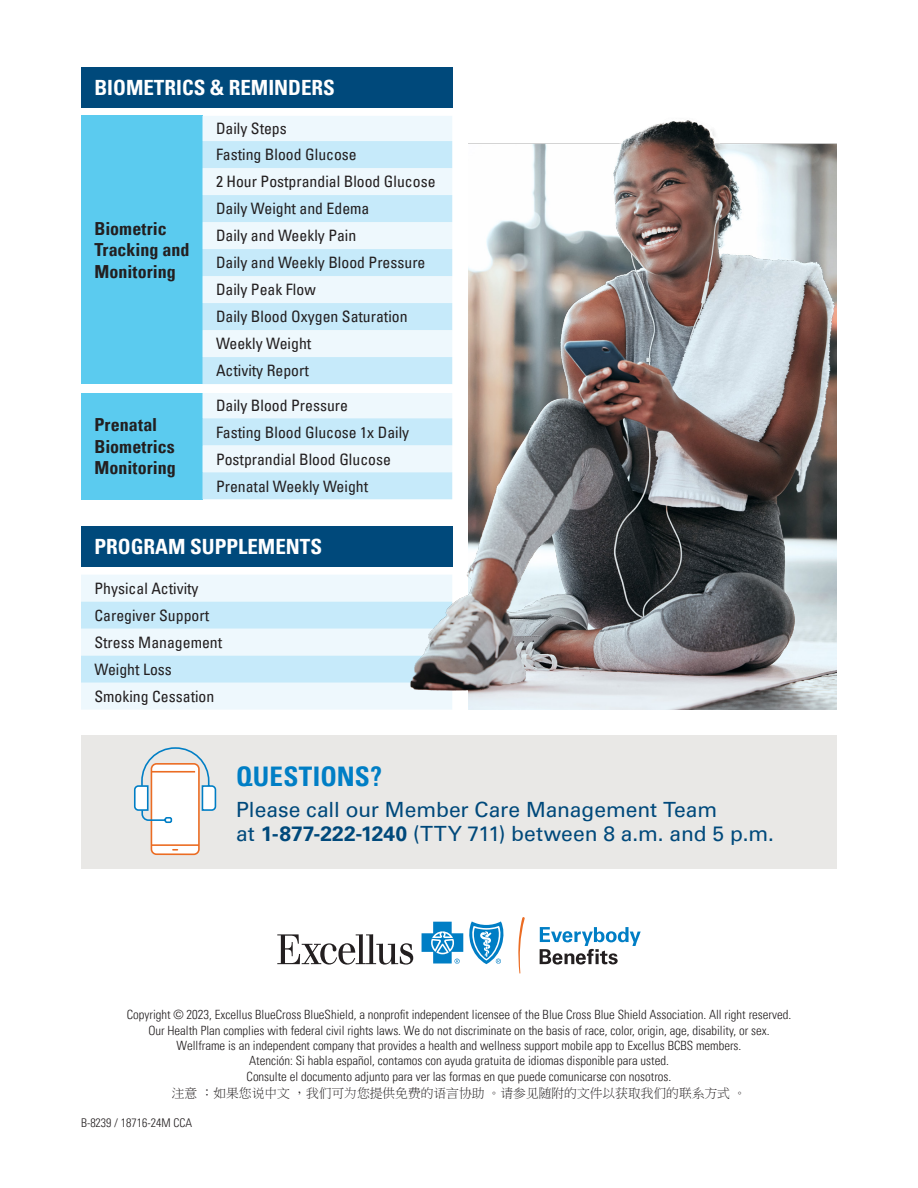
<style>
.page{position:relative;width:918px;height:1188px;background:#fff}
.page>*{position:absolute;margin:0;border:0;box-sizing:border-box;transform-origin:0 0}
.t1{font:700 condensed 27px "Univers LT Pro";letter-spacing:.005em;color:#007ec5}
.t2{font:21px/24px "Univers LT Pro 55 Roman";color:#00497b}
.t3{font:700 condensed 21px "Univers LT Pro";color:#fff}
.t4{font:700 condensed 18px/21.6px "Univers LT Pro";color:#231f20}
.t5{font:condensed 15.75px "Univers LT Pro";color:#231f20}
.t6{font:300 condensed 12.75px/15.3px "Univers LT Pro";color:#231f20}
.t7{font:12.75px "P Ming Li U";color:#231f20}
.t8{font:300 condensed 12px "Univers LT Pro";color:#231f20}
.s1{font-family:"Univers LT Pro 65";font-weight:700}
</style>
<div class="page">
<div style="left:81px;top:526px;width:371px;height:41px;background:#00497b"></div>
<div style="left:81px;top:575px;width:322px;height:135px;background:#eef8fd"></div>
<svg style="left:81px;top:602px;width:322px;height:81px;background:#d3eefb"></svg>
<div style="left:81px;top:68px;width:371px;height:40px;background:#00497b"></div>
<div style="left:81px;top:116px;width:121px;height:268px;background:#5bcbef"></div>
<div style="left:202px;top:116px;width:201px;height:25px;background:#eef8fd"></div>
<svg style="left:202px;top:141px;width:201px;height:243px;background:#d6effb"></svg>
<div style="left:81px;top:393px;width:121px;height:106px;background:#5bcbef"></div>
<svg style="left:202px;top:393px;width:201px;height:106px;background:#d9f0fb"></svg>
<div style="left:81px;top:735px;width:756px;height:134px;background:#e9e8e6"></div>
<svg style="left:518px;top:917px;width:7px;height:57px"></svg>
<svg style="left:540px;top:927px;width:101px;height:38px"></svg>
<svg style="left:277px;top:934px;width:136px;height:31px"></svg>
<svg style="left:422px;top:921px;width:82px;height:43px"></svg>
<img style="left:403px;top:86px;width:434px;height:624px">
<div style="left:151px;top:764px;width:48px;height:90px;background:#fff;border-radius:5px"></div>
<div style="left:151px;top:763px;width:49px;height:92px;border:2px solid #eb6c23;border-radius:5px"></div>
<hr style="left:152px;top:844px;width:47px;height:2px;background:#eb6c23">
<svg style="left:134px;top:747px;width:83px;height:77px"></svg>
<p class="t3" style="left:94px;top:75px;width:242px">BIOMETRICS &amp; REMINDERS</p>
<p class="t4" style="left:94px;top:217px;width:97px">Biometric<br>Tracking and<br>Monitoring</p>
<p class="t4" style="left:94px;top:414px;width:83px">Prenatal<br>Biometrics<br>Monitoring</p>
<p class="t5" style="left:216px;top:119px;width:72px">Daily Steps</p>
<p class="t5" style="left:216px;top:145px;width:142px">Fasting Blood Glucose</p>
<p class="t5" style="left:216px;top:172px;width:221px">2 Hour Postprandial Blood Glucose</p>
<p class="t5" style="left:216px;top:199px;width:155px">Daily Weight and Edema</p>
<p class="t5" style="left:216px;top:226px;width:142px">Daily and Weekly Pain</p>
<p class="t5" style="left:216px;top:253px;width:211px">Daily and Weekly Blood Pressure</p>
<p class="t5" style="left:216px;top:280px;width:101px">Daily Peak Flow</p>
<p class="t5" style="left:216px;top:307px;width:193px">Daily Blood Oxygen Saturation</p>
<p class="t5" style="left:216px;top:334px;width:97px">Weekly Weight</p>
<p class="t5" style="left:216px;top:361px;width:94px">Activity Report</p>
<p class="t5" style="left:216px;top:396px;width:134px">Daily Blood Pressure</p>
<p class="t5" style="left:216px;top:422px;width:195px">Fasting Blood Glucose 1x Daily</p>
<p class="t5" style="left:216px;top:449px;width:176px">Postprandial Blood Glucose</p>
<p class="t5" style="left:216px;top:476px;width:154px">Prenatal Weekly Weight</p>
<p class="t3" style="left:94px;top:534px;width:229px">PROGRAM SUPPLEMENTS</p>
<p class="t5" style="left:94px;top:578px;width:106px">Physical Activity</p>
<p class="t5" style="left:94px;top:605px;width:116px">Caregiver Support</p>
<p class="t5" style="left:94px;top:632px;width:129px">Stress Management</p>
<p class="t5" style="left:94px;top:659px;width:79px">Weight Loss</p>
<p class="t5" style="left:94px;top:686px;width:121px">Smoking Cessation</p>
<p class="t1" style="left:236px;top:760px;width:147px">QUESTIONS?</p>
<p class="t2" style="left:236px;top:797px;width:539px">Please call our Member Care Management Team<br>at <span class="s1">1-877-222-1240</span> (TTY 711) between 8 a.m. and 5 p.m.</p>
<p class="t6" style="left:127px;top:1006px;width:666px">Copyright © 2023, Excellus BlueCross BlueShield, a nonprofit independent licensee of the Blue Cross Blue Shield Association. All right reserved.</p>
<p class="t6" style="left:148px;top:1022px;width:623px">Our Health Plan complies with federal civil rights laws. We do not discriminate on the basis of race, color, origin, age, disability, or sex.</p>
<p class="t6" style="left:177px;top:1037px;width:566px">Wellframe is an independent company that provides a health and wellness support mobile app to Excellus BCBS members.</p>
<p class="t6" style="left:247px;top:1052px;width:426px">Atención: Si habla español, contamos con ayuda gratuita de idiomas disponible para usted.<br>Consulte el documento adjunto para ver las formas en que puede comunicarse con nosotros.</p>
<p class="t7" style="left:172px;top:1087px;width:576px">注意 ：如果您说中文 ，我们可为您提供免费的语言协助 。请参见随附的文件以获取我们的联系方式 。</p>
<p class="t8" style="left:81px;top:1115px;width:113px">B-8239 / 18716-24M CCA</p>
</div>
